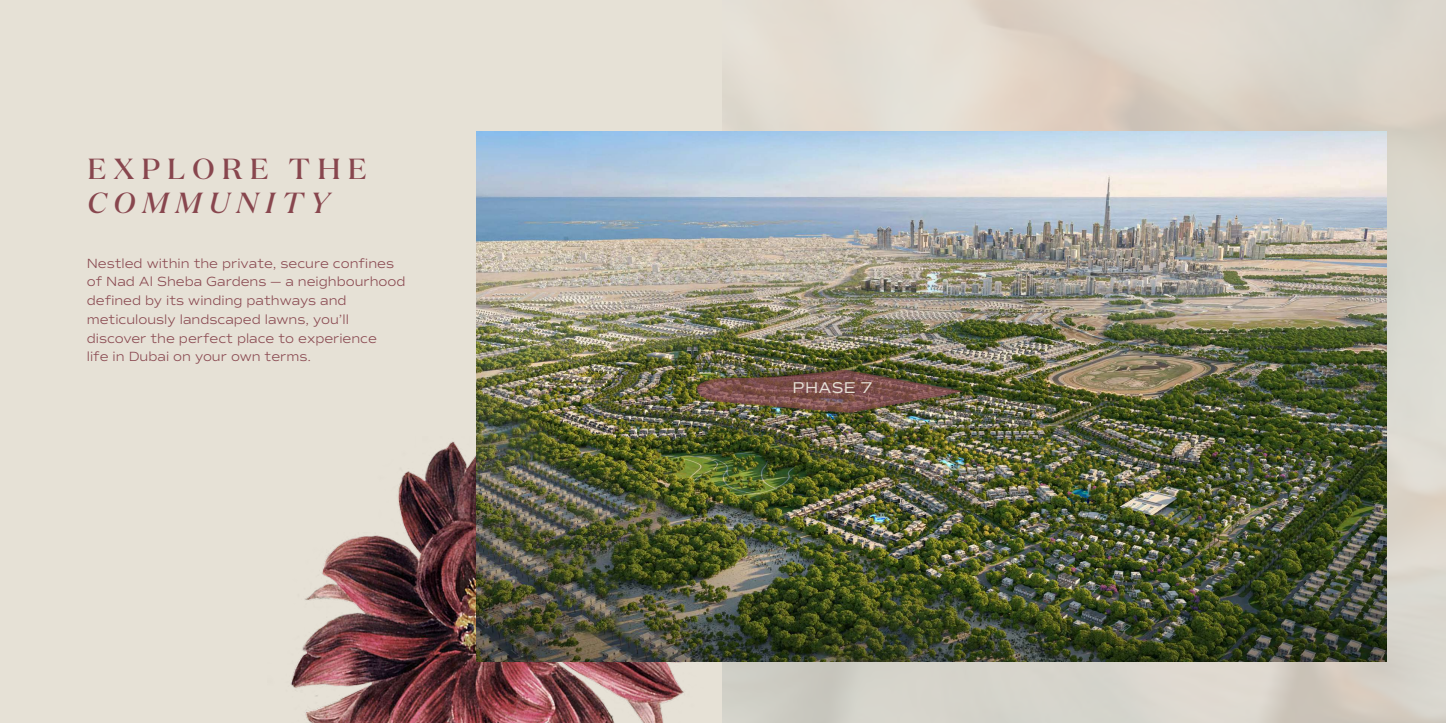
<style>
.page{position:relative;width:1446px;height:723px;background:#e6e1d6}
.page>*{position:absolute;margin:0;border:0;box-sizing:border-box;transform-origin:0 0}
.t1{font:500 29.03px "Domaine Display";letter-spacing:.25em;color:#88464e}
.t2{font:italic 500 29.03px "Domaine Display";letter-spacing:.25em;color:#88464e}
.t3{font:15.9px "Commuters Sans";letter-spacing:.02em;color:#e6e1d6}
.t4{font:300 13.5px/18.8px "Commuters Sans";color:#88464e}
</style>
<div class="page">
<img style="left:723px;top:0;width:723px;height:723px">
<img style="left:290px;top:441px;width:419px;height:282px">
<img style="left:476px;top:131px;width:910px;height:530px">
<img style="left:696px;top:370px;width:268px;height:43px">
<h1 class="t1" style="left:87px;top:150px;width:281px">EXPLORE THE</h1>
<h1 class="t2" style="left:87px;top:185px;width:243px">COMMUNITY</h1>
<p class="t4" style="left:87px;top:254px;width:320px">Nestled within the private, secure confines of Nad Al Sheba Gardens — a neighbourhood defined by its winding pathways and meticulously landscaped lawns, you’ll discover the perfect place to experience<br>life in Dubai on your own terms.</p>
<p class="t3" style="left:792px;top:378px;width:82px">PHASE 7</p>
</div>
